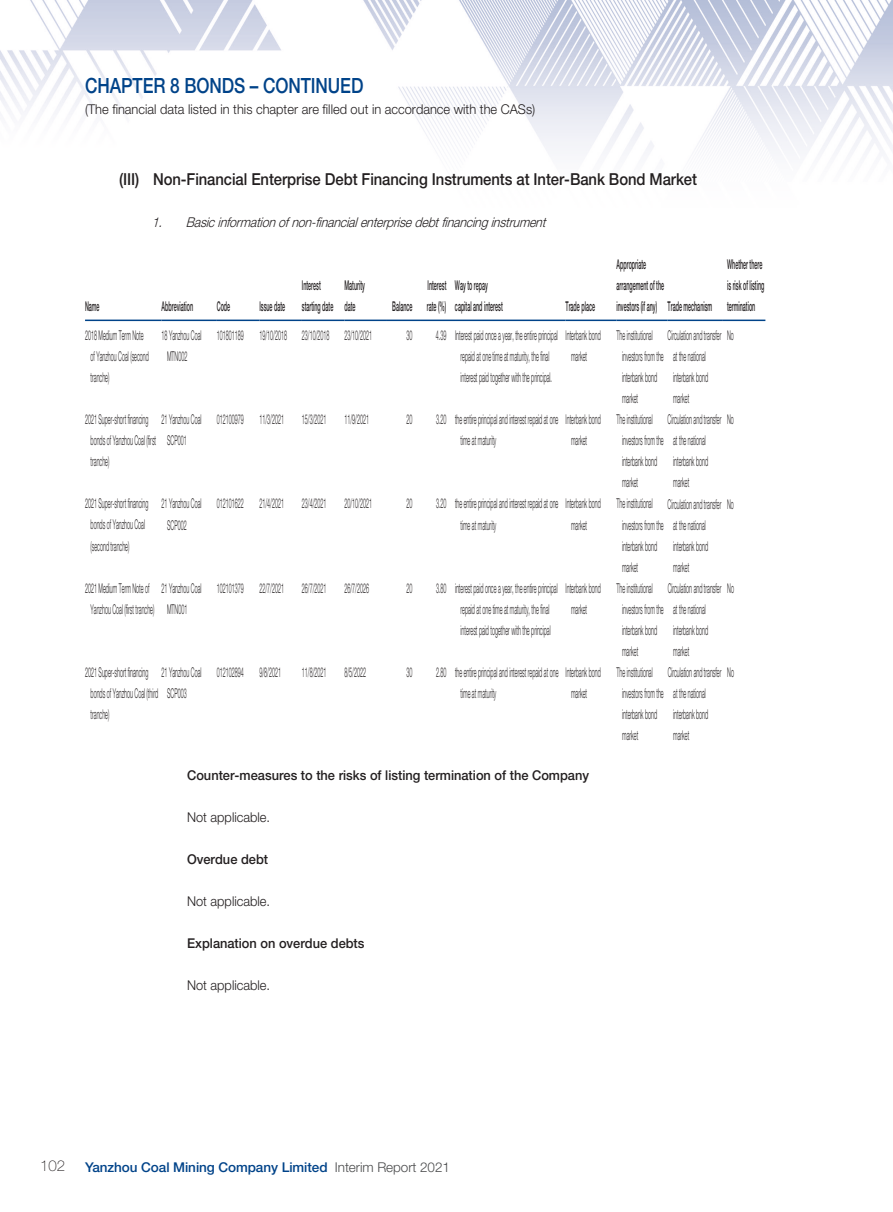
<style>
.page{position:relative;width:893px;height:1212px;background:#fff}
.page>*{position:absolute;margin:0;border:0;box-sizing:border-box;transform-origin:0 0}
.t1{font:500 21px "Helvetica Neue LT Std";letter-spacing:-.005em;color:#004389;scale:.82 1}
.t2{font:500 16.5px "Helvetica Neue LT Std";letter-spacing:-.005em;color:#231f20;scale:.9 1}
.t3{font:100 15px "Helvetica Neue LT Std";color:#231f20}
.t4{font:300 13.5px/21px "Helvetica Neue LT Std";color:#231f20;scale:.4 1}
.t5{font:500 13.5px/21px "Helvetica Neue LT Std";color:#231f20;scale:.4 1}
.t6{font:300 13.5px "Helvetica Neue LT Std";color:#231f20;scale:.95 1}
.t7{font:500 13.5px "Helvetica Neue LT Std";color:#231f20;scale:.95 1}
.t8{font:italic 300 13.5px "Helvetica Neue LT Std";color:#231f20;scale:.9 1}
.t9{font:500 13.5px "Helvetica Neue LT Std";letter-spacing:-.005em;color:#004389}
.s1{font-weight:300;color:#4b4c4d}
</style>
<div class="page">
<img style="left:0;top:0;width:893px;height:322px">
<hr style="left:85px;top:320px;width:77px;height:1px;background:#004389">
<hr style="left:162px;top:320px;width:55px;height:1px;background:#004389">
<hr style="left:217px;top:320px;width:42px;height:1px;background:#004389">
<hr style="left:259px;top:320px;width:43px;height:1px;background:#004389">
<hr style="left:302px;top:320px;width:42px;height:1px;background:#004389">
<hr style="left:344px;top:320px;width:43px;height:1px;background:#004389">
<hr style="left:387px;top:320px;width:34px;height:1px;background:#004389">
<hr style="left:421px;top:320px;width:34px;height:1px;background:#004389">
<hr style="left:455px;top:320px;width:111px;height:1px;background:#004389">
<hr style="left:566px;top:320px;width:51px;height:1px;background:#004389">
<hr style="left:617px;top:320px;width:51px;height:1px;background:#004389">
<hr style="left:668px;top:320px;width:55px;height:1px;background:#004389">
<hr style="left:723px;top:320px;width:42px;height:1px;background:#004389">
<h1 class="t1" style="left:85px;top:73px;width:341px">CHAPTER 8 BONDS – CONTINUED</h1>
<p class="t6" style="left:85px;top:101px;width:475px">(The financial data listed in this chapter are filled out in accordance with the CASs)</p>
<p class="t2" style="left:119px;top:169px;width:644px">(III) Non-Financial Enterprise Debt Financing Instruments at Inter-Bank Bond Market</p>
<p class="t8" style="left:152px;top:214px;width:444px">1. Basicinformationofnon-financialenterprisedebtfinancinginstrument</p>
<p class="t5" style="left:85px;top:295px;width:38px">Name</p>
<p class="t5" style="left:162px;top:295px;width:81px">Abbreviation</p>
<p class="t5" style="left:217px;top:295px;width:35px">Code</p>
<p class="t5" style="left:259px;top:295px;width:66px">Issue date</p>
<p class="t5" style="left:302px;top:274px;width:80px">Interest starting date</p>
<p class="t5" style="left:344px;top:274px;width:53px">Maturity date</p>
<p class="t5" style="left:392px;top:295px;width:52px">Balance</p>
<p class="t5" style="left:427px;top:274px;width:51px">Interest rate (%)</p>
<p class="t5" style="left:455px;top:274px;width:121px">Way to repay capital and interest</p>
<p class="t5" style="left:566px;top:295px;width:75px">Trade place</p>
<p class="t5" style="left:617px;top:253px;width:241px">Appropriate<br>arrangement of the<br>investors (if any) Trade mechanism</p>
<p class="t5" style="left:727px;top:253px;width:95px">Whether there is risk of listing termination</p>
<p class="t4" style="left:91px;top:325px;width:147px;text-indent:-6px">2018 Medium Term Note of Yanzhou Coal (second tranche)</p>
<p class="t4" style="left:167px;top:325px;width:87px;text-indent:-6px">18 Yanzhou Coal<br>MTN002</p>
<p class="t4" style="left:217px;top:325px;width:389px">101801189 19/10/2018 23/10/2018 23/10/2021</p>
<p class="t4" style="left:406px;top:325px;width:17px">30</p>
<p class="t4" style="left:460px;top:325px;width:245px;text-indent:-25px">4.39 Interest paid once a year, the entire principal repaid at one time at maturity, the final interest paid together with the principal.</p>
<p class="t4" style="left:571px;top:325px;width:76px;text-indent:-6px">Interbank bond market</p>
<p class="t4" style="left:622px;top:325px;width:106px;text-indent:-6px">The institutional investors from the interbank bond market</p>
<p class="t4" style="left:673px;top:325px;width:154px;text-indent:-6px">Circulation and transfer No at the national<br>interbank bond<br>market</p>
<p class="t4" style="left:91px;top:409px;width:166px;text-indent:-6px">2021 Super-short financing bonds of Yanzhou Coal (first tranche)</p>
<p class="t4" style="left:167px;top:409px;width:87px;text-indent:-6px">21 Yanzhou Coal<br>SCP001</p>
<p class="t4" style="left:217px;top:409px;width:169px">012100979 11/3/2021</p>
<p class="t4" style="left:302px;top:409px;width:63px">15/3/2021</p>
<p class="t4" style="left:344px;top:409px;width:63px">11/9/2021</p>
<p class="t4" style="left:406px;top:409px;width:17px">20</p>
<p class="t4" style="left:461px;top:409px;width:246px;text-indent:-25px">3.20 the entire principal and interest repaid at one time at maturity</p>
<p class="t4" style="left:571px;top:409px;width:76px;text-indent:-6px">Interbank bond market</p>
<p class="t4" style="left:622px;top:409px;width:106px;text-indent:-6px">The institutional investors from the interbank bond market</p>
<p class="t4" style="left:673px;top:409px;width:154px;text-indent:-6px">Circulation and transfer No at the national<br>interbank bond<br>market</p>
<p class="t4" style="left:91px;top:493px;width:146px;text-indent:-6px">2021 Super-short financing bonds of Yanzhou Coal (second tranche)</p>
<p class="t4" style="left:167px;top:493px;width:87px;text-indent:-6px">21 Yanzhou Coal<br>SCP002</p>
<p class="t4" style="left:217px;top:493px;width:169px">012101622 21/4/2021</p>
<p class="t4" style="left:302px;top:493px;width:63px">23/4/2021</p>
<p class="t4" style="left:344px;top:493px;width:71px">20/10/2021</p>
<p class="t4" style="left:406px;top:493px;width:17px">20</p>
<p class="t4" style="left:461px;top:493px;width:246px;text-indent:-25px">3.20 the entire principal and interest repaid at one time at maturity</p>
<p class="t4" style="left:571px;top:493px;width:76px;text-indent:-6px">Interbank bond market</p>
<p class="t4" style="left:622px;top:493px;width:106px;text-indent:-6px">The institutional investors from the interbank bond market</p>
<p class="t4" style="left:673px;top:493px;width:154px;text-indent:-6px">Circulation and transfer No at the national<br>interbank bond<br>market</p>
<p class="t4" style="left:85px;top:577px;width:175px;text-align:center">2021 Medium Term Note of<br>Yanzhou Coal (first tranche)</p>
<p class="t4" style="left:167px;top:577px;width:87px;text-indent:-6px">21 Yanzhou Coal<br>MTN001</p>
<p class="t4" style="left:217px;top:577px;width:169px">102101379 22/7/2021</p>
<p class="t4" style="left:302px;top:577px;width:63px">26/7/2021</p>
<p class="t4" style="left:344px;top:577px;width:63px">26/7/2026</p>
<p class="t4" style="left:406px;top:577px;width:17px">20</p>
<p class="t4" style="left:461px;top:577px;width:244px;text-indent:-25px">3.80 interest paid once a year, the entire principal repaid at one time at maturity, the final interest paid together with the principal</p>
<p class="t4" style="left:571px;top:577px;width:76px;text-indent:-6px">Interbank bond market</p>
<p class="t4" style="left:622px;top:577px;width:106px;text-indent:-6px">The institutional investors from the interbank bond market</p>
<p class="t4" style="left:673px;top:577px;width:154px;text-indent:-6px">Circulation and transfer No at the national<br>interbank bond<br>market</p>
<p class="t4" style="left:91px;top:661px;width:171px;text-indent:-6px">2021 Super-short financing bonds of Yanzhou Coal (third tranche)</p>
<p class="t4" style="left:167px;top:661px;width:87px;text-indent:-6px">21 Yanzhou Coal<br>SCP003</p>
<p class="t4" style="left:217px;top:661px;width:162px">012102894 9/8/2021</p>
<p class="t4" style="left:302px;top:661px;width:63px">11/8/2021</p>
<p class="t4" style="left:344px;top:661px;width:56px">8/5/2022</p>
<p class="t4" style="left:406px;top:661px;width:17px">30</p>
<p class="t4" style="left:461px;top:661px;width:246px;text-indent:-25px">2.80 the entire principal and interest repaid at one time at maturity</p>
<p class="t4" style="left:571px;top:661px;width:76px;text-indent:-6px">Interbank bond market</p>
<p class="t4" style="left:622px;top:661px;width:106px;text-indent:-6px">The institutional investors from the interbank bond market</p>
<p class="t4" style="left:673px;top:661px;width:154px;text-indent:-6px">Circulation and transfer No at the national<br>interbank bond<br>market</p>
<p class="t7" style="left:187px;top:767px;width:425px">Counter-measures to the risks of listing termination of the Company</p>
<p class="t6" style="left:187px;top:809px;width:89px">Not applicable.</p>
<p class="t7" style="left:187px;top:851px;width:87px">Overdue debt</p>
<p class="t6" style="left:187px;top:893px;width:89px">Not applicable.</p>
<p class="t7" style="left:187px;top:935px;width:188px">Explanation on overdue debts</p>
<p class="t6" style="left:187px;top:977px;width:89px">Not applicable.</p>
<p class="t3" style="left:40px;top:1157px;width:27px">102</p>
<p class="t9" style="left:85px;top:1159px;width:366px">Yanzhou Coal Mining Company Limited <span class="s1">Interim Report 2021</span></p>
</div>
